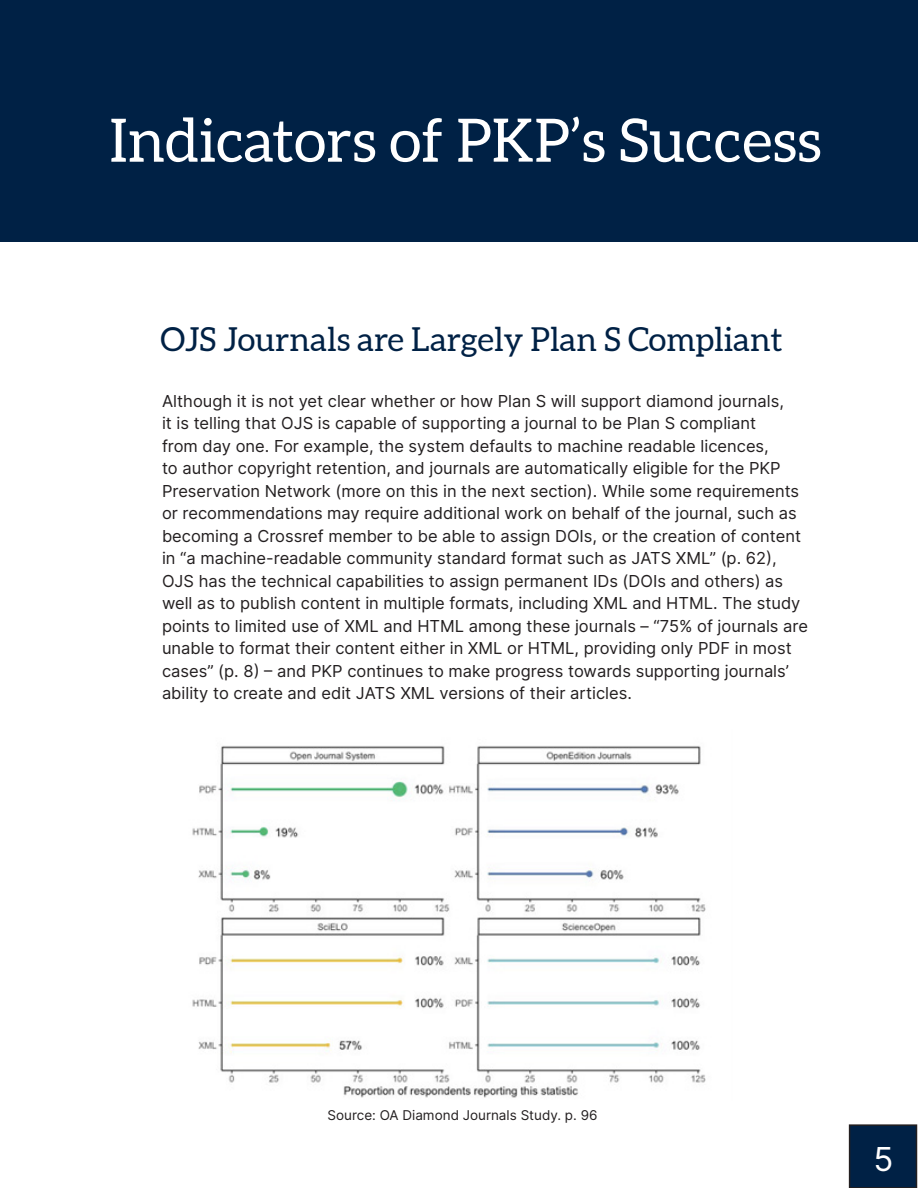
<style>
.page{position:relative;width:918px;height:1188px;background:#fff}
.page>*{position:absolute;margin:0;border:0;box-sizing:border-box;transform-origin:0 0}
.t1{font:60px "Aleo";color:#fff}
.t2{font:33px "Aleo";color:#002145}
.t3{font:33px "Inter";color:#fff}
.t4{font:16.5px/22.5px "Inter";color:#231f20}
.t5{font:13.5px "Inter";color:#231f20}
</style>
<div class="page">
<div style="left:0;top:0;width:918px;height:242px;background:#002145"></div>
<div style="left:850px;top:1125px;width:66px;height:63px;background:#002145"></div>
<div style="left:849px;top:1124px;width:68px;height:64px;border:2px solid #231f20"></div>
<img style="left:192px;top:746px;width:514px;height:352px">
<p class="t1" style="left:109px;top:106px;width:714px">Indicators of PKP’s Success</p>
<p class="t2" style="left:161px;top:320px;width:624px">OJS Journals are Largely Plan S Compliant</p>
<p class="t4" style="left:162px;top:389px;width:647px">Although it is not yet clear whether or how Plan S will support diamond journals,<br>it is telling that OJS is capable of supporting a journal to be Plan S compliant<br>from day one. For example, the system defaults to machine readable licences,<br>to author copyright retention, and journals are automatically eligible for the PKP Preservation Network (more on this in the next section). While some requirements or recommendations may require additional work on behalf of the journal, such as becoming a Crossref member to be able to assign DOIs, or the creation of content in “a machine-readable community standard format such as JATS XML” (p. 62), OJS has the technical capabilities to assign permanent IDs (DOIs and others) as well as to publish content in multiple formats, including XML and HTML. The study points to limited use of XML and HTML among these journals – “75% of journals are unable to format their content either in XML or HTML, providing only PDF in most cases” (p. 8) – and PKP continues to make progress towards supporting journals’ ability to create and edit JATS XML versions of their articles.</p>
<p class="t5" style="left:328px;top:1105px;width:272px">Source: OA Diamond Journals Study. p. 96</p>
<p class="t3" style="left:873px;top:1135px;width:22px">5</p>
</div>
